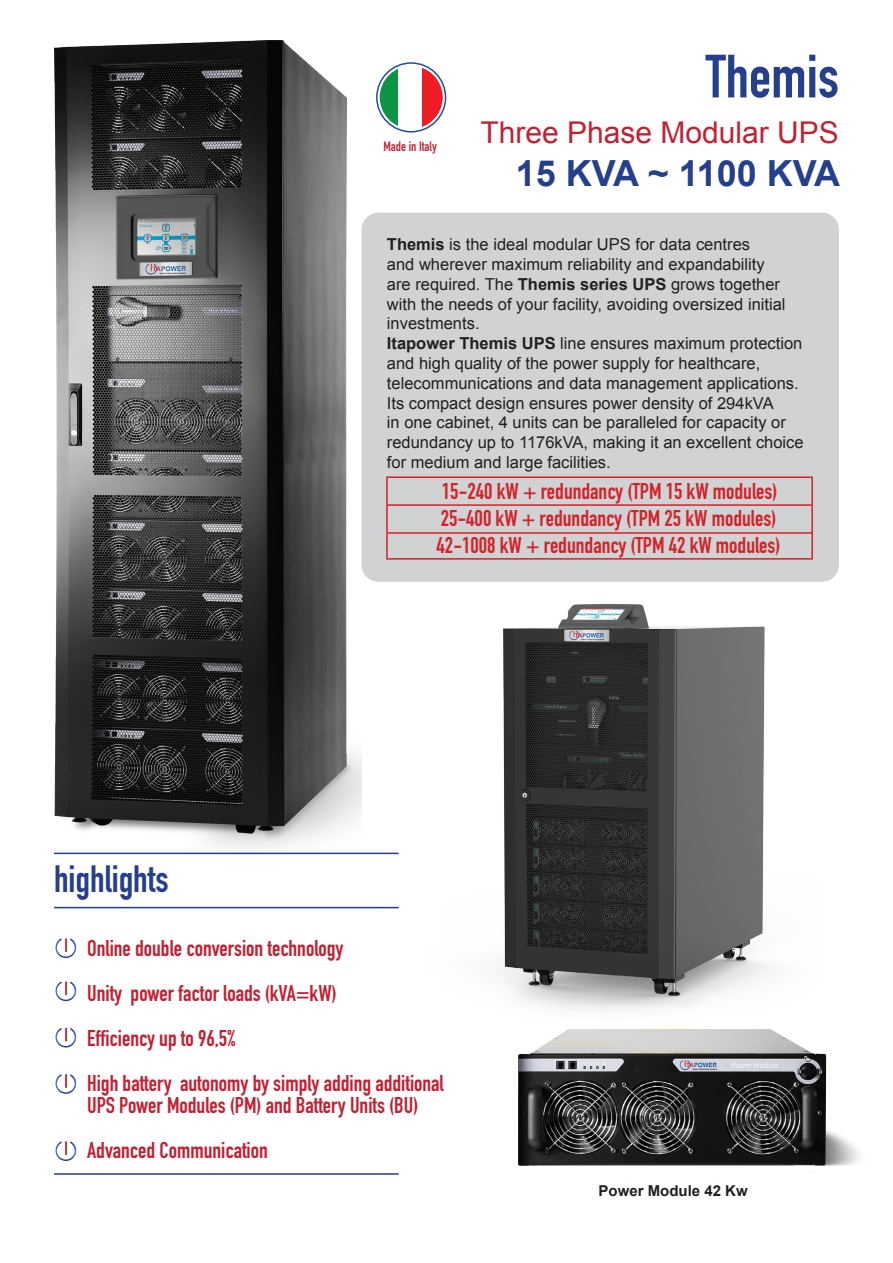
<style>
.page{position:relative;width:893px;height:1263px;background:#fff}
.page>*{position:absolute;margin:0;border:0;box-sizing:border-box;transform-origin:0 0}
.t1{font:700 60px "DIN Condensed";color:#253f8e}
.t2{font:700 37.5px "DIN Condensed";color:#253f8e}
.t3{font:700 36px "Arial";color:#253f8e}
.t4{font:30px "Arial";color:#c12132}
.t5{font:700 22.5px/45px "DIN Condensed";color:#c12132}
.t6{font:700 22.5px/27px "DIN Condensed";color:#d1232a}
.t7{font:16.5px/19.8px "Arial";color:#231f20}
.t8{font:700 15px "Arial";color:#231f20}
.t9{font:700 13.5px "DIN Condensed";color:#c1283c}
.s1{font-weight:700}
</style>
<div class="page">
<div style="left:361px;top:213px;width:478px;height:369px;background:#d1d2d4;border-radius:17px"></div>
<svg style="left:55px;top:938px;width:21px;height:20px"></svg>
<svg style="left:55px;top:981px;width:21px;height:20px"></svg>
<svg style="left:55px;top:1028px;width:21px;height:19px"></svg>
<svg style="left:55px;top:1074px;width:21px;height:20px"></svg>
<hr style="left:54px;top:1173px;width:345px;height:2px;background:#253f8e">
<hr style="left:54px;top:853px;width:345px;height:1px;background:#253f8e">
<hr style="left:54px;top:907px;width:345px;height:1px;background:#253f8e">
<svg style="left:55px;top:1141px;width:21px;height:20px"></svg>
<img style="left:54px;top:40px;width:307px;height:815px">
<img style="left:497px;top:604px;width:275px;height:463px">
<img style="left:519px;top:1029px;width:341px;height:137px">
<div style="left:376px;top:62px;width:70px;height:70px;border:2px solid #204e9f;border-radius:50%"></div>
<svg style="left:380px;top:66px;width:18px;height:63px"></svg>
<div style="left:398px;top:66px;width:24px;height:63px;background:#fff"></div>
<svg style="left:422px;top:66px;width:21px;height:63px"></svg>
<div style="left:386px;top:476px;width:427px;height:84px;border:2px solid #d1232a"></div>
<hr style="left:387px;top:504px;width:425px;height:2px;background:#d1232a">
<hr style="left:387px;top:532px;width:425px;height:2px;background:#d1232a">
<p class="t9" style="left:383px;top:138px;width:55px">Made in Italy</p>
<h1 class="t1" style="left:706px;top:36px;width:135px">Themis</h1>
<h3 class="t4" style="left:480px;top:112px;width:360px">Three Phase Modular UPS</h3>
<h3 class="t3" style="left:516px;top:150px;width:326px">15 KVA ~ 1100 KVA</h3>
<h2 class="t2" style="left:54px;top:854px;width:116px">highlights</h2>
<p class="t7" style="left:387px;top:235px;width:418px"><span class="s1">Themis</span> is the ideal modular UPS for data centres<br>and wherever maximum reliability and expandability<br>are required. The <span class="s1">Themis series UPS</span> grows together with the needs of your facility, avoiding oversized initial investments.<br><span class="s1">Itapower Themis UPS</span> line ensures maximum protection and high quality of the power supply for healthcare, telecommunications and data management applications.<br>Its compact design ensures power density of 294kVA<br>in one cabinet, 4 units can be paralleled for capacity or redundancy up to 1176kVA, making it an excellent choice for medium and large facilities.</p>
<h3 class="t6" style="left:437px;top:477px;width:345px">15-240 kW + redundancy (TPM 15 kW modules)<br>25-400 kW + redundancy (TPM 25 kW modules)<br>42-1008 kW + redundancy (TPM 42 kW modules)</h3>
<h3 class="t5" style="left:87px;top:925px;width:358px">Online double conversion technology<br>Unity power factor loads (kVA=kW)<br>Efficiency up to 96,5%<br>High battery autonomy by simply adding additional</h3>
<h3 class="t5" style="left:87px;top:1083px;width:333px">UPS Power Modules (PM) and Battery Units (BU)<br>Advanced Communication</h3>
<p class="t8" style="left:598px;top:1181px;width:151px">Power Module 42 Kw</p>
</div>
